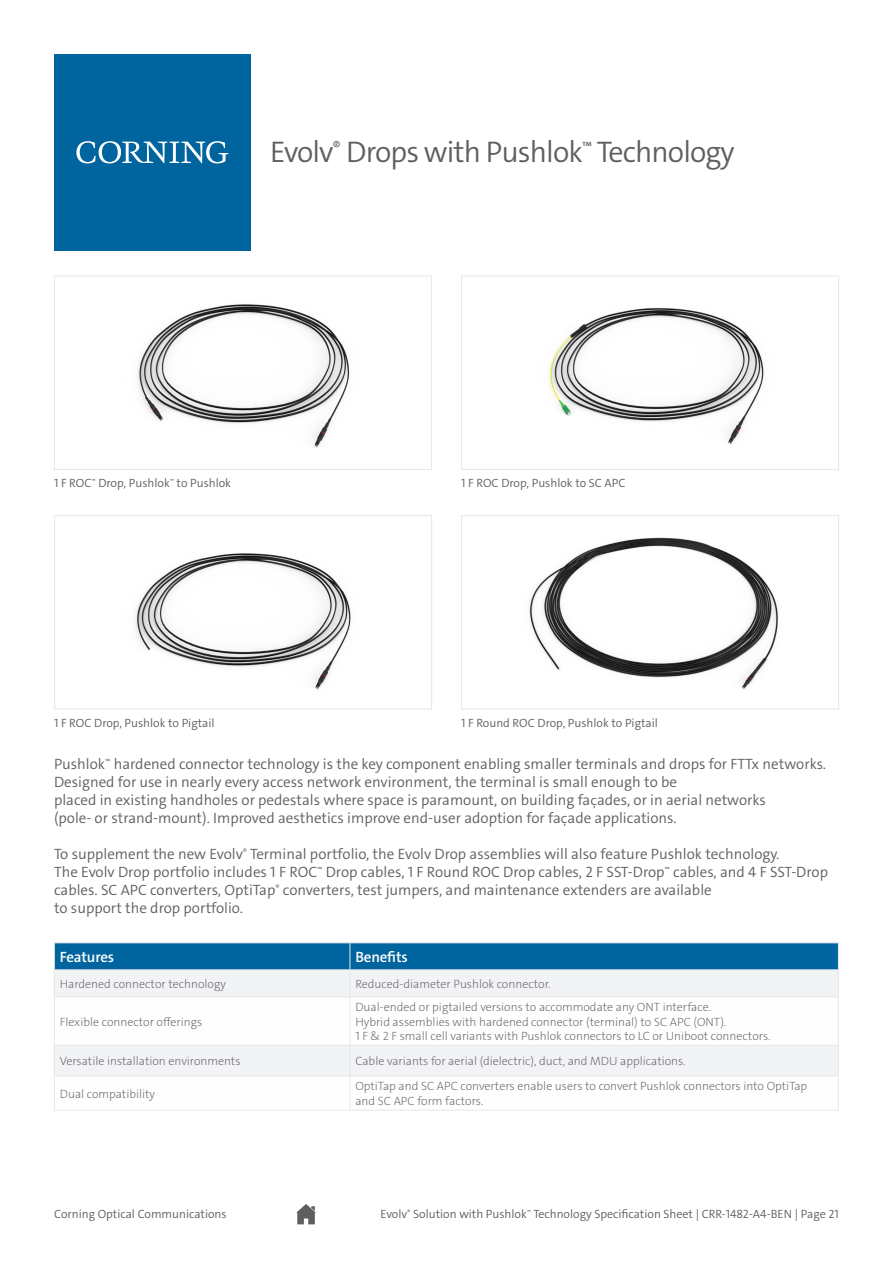
<style>
.page{position:relative;width:893px;height:1263px;background:#fff}
.page>*{position:absolute;margin:0;border:0;box-sizing:border-box;transform-origin:0 0}
.t1{font:300 30px "The Sans C4 s";letter-spacing:-.03em;color:#5f5f62}
.t2{font:300 15px/18px "The Sans C4 s";color:#5f5f62}
.Table_Header{font:600 15px "The Sans C4 s";letter-spacing:-.01em;color:#fff}
.t3{font:200 12px/14.4px "The Sans C4 s";color:#5f5f62}
.t4{font:300 12px "The Sans C4 s";color:#5f5f62}
.s1{font-size:13.5px}
</style>
<div class="page">
<svg style="left:296px;top:1204px;width:20px;height:20px"></svg>
<div style="left:54px;top:54px;width:197px;height:196px;background:#00649e"></div>
<svg style="left:76px;top:141px;width:152px;height:23px"></svg>
<svg style="left:55px;top:997px;width:783px;height:113px"></svg>
<hr style="left:54px;top:942px;width:296px;height:1px;background:#e6e7e9">
<hr style="left:350px;top:942px;width:489px;height:1px;background:#e6e7e9">
<svg style="left:54px;top:943px;width:785px;height:53px"></svg>
<hr style="left:54px;top:996px;width:296px;height:1px;background:#e6e7e9">
<hr style="left:54px;top:997px;width:1px;height:48px;background:#e6e7e9">
<hr style="left:350px;top:996px;width:489px;height:1px;background:#e6e7e9">
<hr style="left:350px;top:997px;width:1px;height:48px;background:#e6e7e9">
<hr style="left:838px;top:997px;width:1px;height:48px;background:#e6e7e9">
<hr style="left:54px;top:1045px;width:296px;height:1px;background:#e6e7e9">
<hr style="left:54px;top:1046px;width:1px;height:30px;background:#e6e7e9">
<hr style="left:350px;top:1045px;width:489px;height:1px;background:#e6e7e9">
<hr style="left:350px;top:1046px;width:1px;height:30px;background:#e6e7e9">
<hr style="left:838px;top:1046px;width:1px;height:30px;background:#e6e7e9">
<hr style="left:54px;top:1076px;width:296px;height:1px;background:#e6e7e9">
<hr style="left:54px;top:1076px;width:1px;height:34px;background:#e6e7e9">
<hr style="left:350px;top:1076px;width:489px;height:1px;background:#e6e7e9">
<hr style="left:350px;top:1076px;width:1px;height:34px;background:#e6e7e9">
<hr style="left:838px;top:1076px;width:1px;height:34px;background:#e6e7e9">
<hr style="left:54px;top:1110px;width:296px;height:1px;background:#e6e7e9">
<hr style="left:350px;top:1110px;width:489px;height:1px;background:#e6e7e9">
<svg style="left:54px;top:275px;width:378px;height:195px"></svg>
<svg style="left:461px;top:275px;width:378px;height:195px"></svg>
<svg style="left:54px;top:515px;width:378px;height:195px"></svg>
<svg style="left:461px;top:515px;width:378px;height:195px"></svg>
<p class="t1" style="left:270px;top:133px;width:466px">Evolv<sup>®</sup> Drops with Pushlok<sup>™</sup> Technology</p>
<p class="t4" style="left:54px;top:476px;width:179px">1 F ROC<sup>™</sup> Drop, Pushlok<sup>™</sup> to Pushlok</p>
<p class="t4" style="left:461px;top:476px;width:166px">1 F ROC Drop, Pushlok to SC APC</p>
<p class="t4" style="left:54px;top:715px;width:162px">1 F ROC Drop, Pushlok to Pigtail</p>
<p class="t4" style="left:461px;top:715px;width:198px">1 F Round ROC Drop, Pushlok to Pigtail</p>
<p class="t2" style="left:54px;top:755px;width:774px">Pushlok<sup>™</sup> hardened connector technology is the key component enabling smaller terminals and drops for FTTx networks.<br>Designed for use in nearly every access network environment, the terminal is small enough to be<br>placed in existing handholes or pedestals where space is paramount, on building fa<span class="s1">Ç</span>ades, or in aerial networks<br>(pole- or strand-mount). Improved aesthetics improve end-user adoption for fa<span class="s1">Ç</span>ade applications.</p>
<p class="t2" style="left:54px;top:845px;width:776px">To supplement the new Evolv<sup>®</sup> Terminal portfolio, the Evolv Drop assemblies will also feature Pushlok technology.<br>The Evolv Drop portfolio includes 1 F ROC<sup>™</sup> Drop cables, 1 F Round ROC Drop cables, 2 F SST-Drop<sup>™</sup> cables, and 4 F SST-Drop cables. SC APC converters, OptiTap<sup>®</sup> converters, test jumpers, and maintenance extenders are available<br>to support the drop portfolio.</p>
<p class="Table_Header" style="left:60px;top:947px;width:56px">Features</p>
<p class="Table_Header" style="left:355px;top:947px;width:54px">Benefits</p>
<p class="t3" style="left:60px;top:977px;width:168px">Hardened connector technology</p>
<p class="t3" style="left:355px;top:977px;width:197px">Reduced-diameter Pushlok connector.</p>
<p class="t3" style="left:60px;top:1014px;width:144px">Flexible connector offerings</p>
<p class="t3" style="left:355px;top:1000px;width:357px">Dual-ended or pigtailed versions to accommodate any ONT interface.</p>
<p class="t3" style="left:355px;top:1014px;width:417px">Hybrid assemblies with hardened connector (terminal) to SC APC (ONT).<br>1 F &amp; 2 F small cell variants with Pushlok connectors to LC or Uniboot connectors.</p>
<p class="t3" style="left:60px;top:1054px;width:182px">Versatile installation environments</p>
<p class="t3" style="left:355px;top:1054px;width:332px">Cable variants for aerial (dielectric), duct, and MDU applications.</p>
<p class="t3" style="left:60px;top:1086px;width:97px">Dual compatibility</p>
<p class="t3" style="left:355px;top:1079px;width:453px">OptiTap and SC APC converters enable users to convert Pushlok connectors into OptiTap and SC APC form factors.</p>
<p class="t4" style="left:54px;top:1206px;width:174px">Corning Optical Communications</p>
<p class="t4" style="left:380px;top:1206px;width:460px">Evolv<sup>®</sup> Solution with Pushlok<sup>™</sup> Technology Specification Sheet | CRR-1482-A4-BEN | Page 21</p>
</div>
